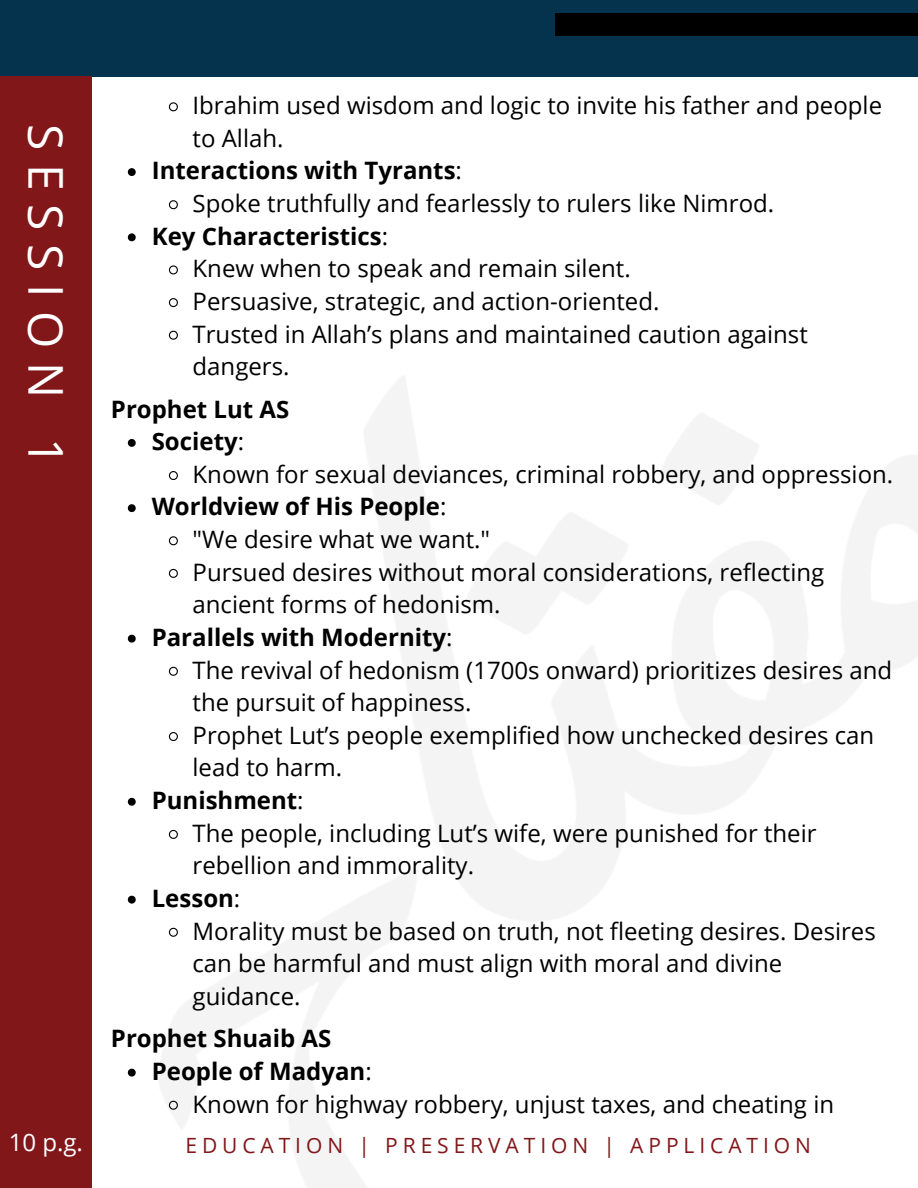
<style>
.page{position:relative;width:918px;height:1188px;background:#fff}
.page>*{position:absolute;margin:0;border:0;box-sizing:border-box;transform-origin:0 0}
.t1{font:48px "Open Sans";letter-spacing:.285em;color:#fff}
.t2{font:24px/32.7px "Open Sans";color:#000}
.t3{font:700 24px "Open Sans";color:#000}
.t4{font:24px "Open Sans";color:#fff}
.t5{font:21px "Open Sans";letter-spacing:.235em;color:#82171a}
.s1{font-weight:400}
</style>
<div class="page">
<div style="left:0;top:0;width:918px;height:77px;background:#05334e"></div>
<div style="left:555px;top:13px;width:363px;height:23px;background:#000"></div>
<div style="left:0;top:77px;width:92px;height:1111px;background:#82171a"></div>
<svg style="left:168px;top:102px;width:10px;height:10px"></svg>
<svg style="left:128px;top:168px;width:8px;height:8px"></svg>
<svg style="left:168px;top:200px;width:10px;height:10px"></svg>
<svg style="left:128px;top:233px;width:8px;height:8px"></svg>
<svg style="left:168px;top:265px;width:10px;height:10px"></svg>
<svg style="left:168px;top:298px;width:10px;height:10px"></svg>
<svg style="left:168px;top:330px;width:10px;height:10px"></svg>
<svg style="left:128px;top:439px;width:8px;height:8px"></svg>
<svg style="left:168px;top:471px;width:10px;height:10px"></svg>
<svg style="left:128px;top:504px;width:8px;height:8px"></svg>
<svg style="left:168px;top:536px;width:10px;height:10px"></svg>
<svg style="left:168px;top:568px;width:10px;height:10px"></svg>
<svg style="left:128px;top:635px;width:8px;height:8px"></svg>
<svg style="left:168px;top:666px;width:10px;height:10px"></svg>
<svg style="left:168px;top:732px;width:10px;height:10px"></svg>
<svg style="left:128px;top:798px;width:8px;height:8px"></svg>
<svg style="left:168px;top:829px;width:10px;height:10px"></svg>
<svg style="left:128px;top:896px;width:8px;height:8px"></svg>
<svg style="left:168px;top:927px;width:10px;height:10px"></svg>
<svg style="left:128px;top:1069px;width:8px;height:8px"></svg>
<svg style="left:168px;top:1100px;width:11px;height:11px"></svg>
<h3 class="t1" style="left:80px;top:124px;width:343px;rotate:90deg">SESSION 1</h3>
<h1 class="t4" style="left:9px;top:1126px;width:76px">10 p.g.</h1>
<p class="t2" style="left:193px;top:88px;width:691px">Ibrahim used wisdom and logic to invite his father and people to Allah.</p>
<p class="t3" style="left:152px;top:154px;width:312px">Interactions with Tyrants<span class="s1">:</span></p>
<p class="t2" style="left:193px;top:186px;width:583px">Spoke truthfully and fearlessly to rulers like Nimrod.</p>
<p class="t3" style="left:152px;top:219px;width:238px">Key Characteristics<span class="s1">:</span></p>
<p class="t2" style="left:193px;top:252px;width:440px">Knew when to speak and remain silent.</p>
<p class="t2" style="left:193px;top:284px;width:468px">Persuasive, strategic, and action-oriented.</p>
<p class="t2" style="left:193px;top:317px;width:617px">Trusted in Allah’s plans and maintained caution against dangers.</p>
<h2 class="t3" style="left:111px;top:392px;width:180px">Prophet Lut AS</h2>
<p class="t3" style="left:152px;top:425px;width:94px">Society<span class="s1">:</span></p>
<p class="t2" style="left:193px;top:457px;width:702px">Known for sexual deviances, criminal robbery, and oppression.</p>
<p class="t3" style="left:152px;top:490px;width:296px">Worldview of His People<span class="s1">:</span></p>
<p class="t2" style="left:193px;top:522px;width:299px">"We desire what we want."</p>
<p class="t2" style="left:193px;top:555px;width:633px">Pursued desires without moral considerations, reflecting ancient forms of hedonism.</p>
<p class="t3" style="left:152px;top:620px;width:302px">Parallels with Modernity<span class="s1">:</span></p>
<p class="t2" style="left:193px;top:653px;width:701px">The revival of hedonism (1700s onward) prioritizes desires and the pursuit of happiness.</p>
<p class="t2" style="left:193px;top:718px;width:683px">Prophet Lut’s people exemplified how unchecked desires can lead to harm.</p>
<p class="t3" style="left:152px;top:783px;width:153px">Punishment<span class="s1">:</span></p>
<p class="t2" style="left:193px;top:816px;width:626px">The people, including Lut’s wife, were punished for their rebellion and immorality.</p>
<p class="t3" style="left:152px;top:881px;width:90px">Lesson<span class="s1">:</span></p>
<p class="t2" style="left:193px;top:914px;width:685px">Morality must be based on truth, not fleeting desires. Desires can be harmful and must align with moral and divine guidance.</p>
<h2 class="t3" style="left:111px;top:1022px;width:222px">Prophet Shuaib AS</h2>
<p class="t3" style="left:152px;top:1054px;width:221px">People of Madyan<span class="s1">:</span></p>
<p class="t2" style="left:193px;top:1087px;width:643px">Known for highway robbery, unjust taxes, and cheating in</p>
<p class="t5" style="left:185px;top:1130px;width:627px">EDUCATION | PRESERVATION | APPLICATION</p>
</div>
